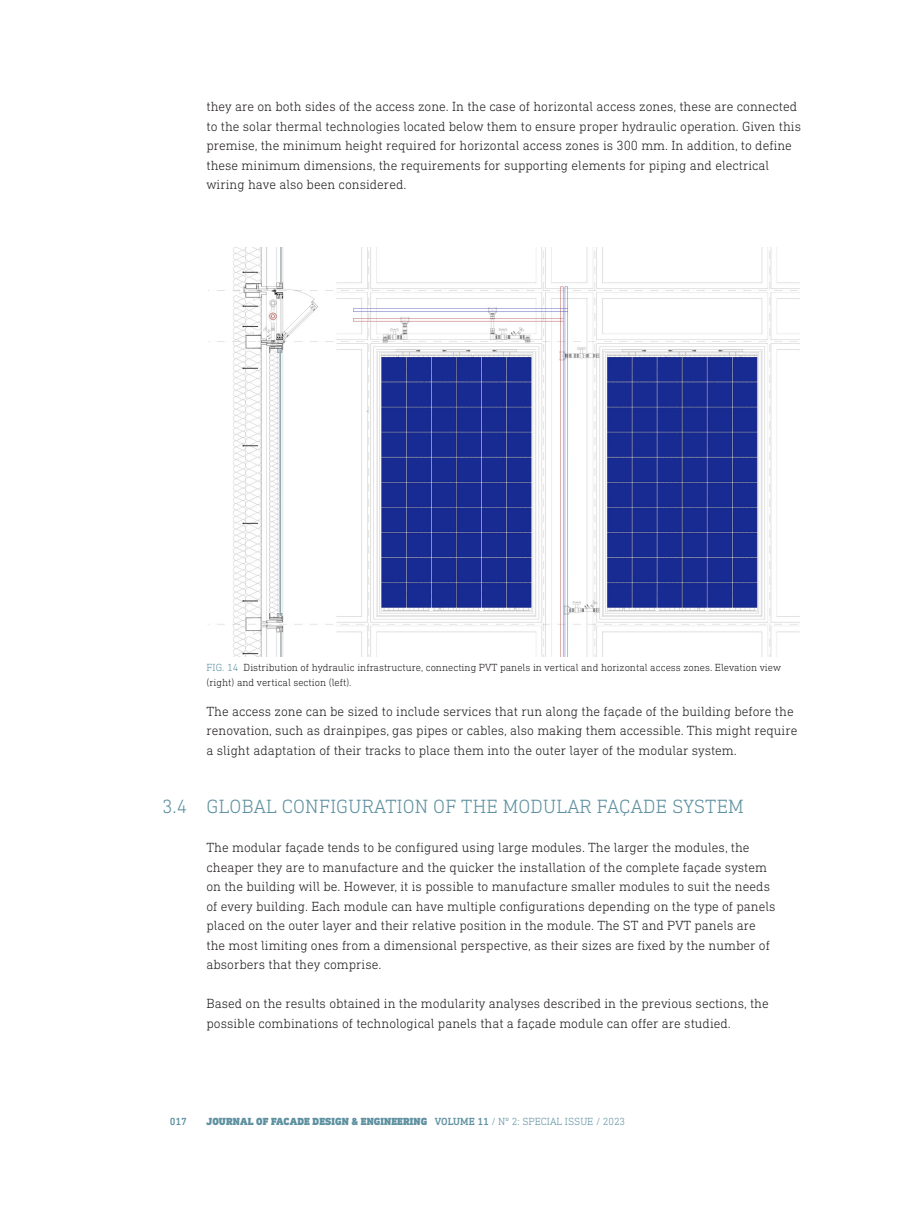
<style>
.page{position:relative;width:920px;height:1215px;background:#fff}
.page>*{position:absolute;margin:0;border:0;box-sizing:border-box;transform-origin:0 0}
.t1{font:300 19.5px "DIN Next Slab Pro";letter-spacing:.01em;color:#5f91a1}
.BODY_Normal{font:300 13.5px/19.5px "DIN Next Slab Pro";color:#231f20}
.t2{font:300 10.5px/14.7px "DIN Next Slab Pro";color:#231f20}
.t3{font:900 10.5px "DIN Next Slab Pro";letter-spacing:.01em;color:#5f91a1}
.t4{font:500 10.5px "DIN Next Slab Pro";color:#5f91a1}
.s1{color:#5f91a1}
.s2{font-weight:500}
.s3{font-weight:300}
</style>
<div class="page">
<img style="left:208px;top:247px;width:592px;height:410px">
<p class="BODY_Normal" style="left:206px;top:97px;width:596px">they are on both sides of the access zone. In the case of horizontal access zones, these are connected to the solar thermal technologies located below them to ensure proper hydraulic operation. Given this premise, the minimum height required for horizontal access zones is 300 mm. In addition, to define these minimum dimensions, the requirements for supporting elements for piping and electrical wiring have also been considered.</p>
<p class="t2" style="left:206px;top:660px;width:576px"><span class="s1">Fig . 14</span> Distribution of hydraulic infrastructure, connecting PVT panels in vertical and horizontal access zones. Elevation view (right) and vertical section (left).</p>
<p class="BODY_Normal" style="left:206px;top:701px;width:592px">The access zone can be sized to include services that run along the façade of the building before the renovation, such as drainpipes, gas pipes or cables, also making them accessible. This might require a slight adaptation of their tracks to place them into the outer layer of the modular system.</p>
<p class="t1" style="left:162px;top:795px;width:583px">3.4 GLOBAL CONFIGURATION OF THE MODULAR FAÇADE SYSTEM</p>
<p class="BODY_Normal" style="left:206px;top:838px;width:571px">The modular façade tends to be configured using large modules. The larger the modules, the cheaper they are to manufacture and the quicker the installation of the complete façade system on the building will be. However, it is possible to manufacture smaller modules to suit the needs of every building. Each module can have multiple configurations depending on the type of panels placed on the outer layer and their relative position in the module. The ST and PVT panels are the most limiting ones from a dimensional perspective, as their sizes are fixed by the number of absorbers that they comprise.</p>
<p class="BODY_Normal" style="left:206px;top:994px;width:564px">Based on the results obtained in the modularity analyses described in the previous sections, the possible combinations of technological panels that a façade module can offer are studied.</p>
<p class="t4" style="left:170px;top:1115px;width:19px">017</p>
<p class="t3" style="left:206px;top:1115px;width:420px">JOURNAL OF FACADE DESIGN &amp; ENGINEERING <span class="s2">VOLUME 11</span> <span class="s3">/ Nº 2: SPECIAL ISSUE / 2023</span></p>
</div>
